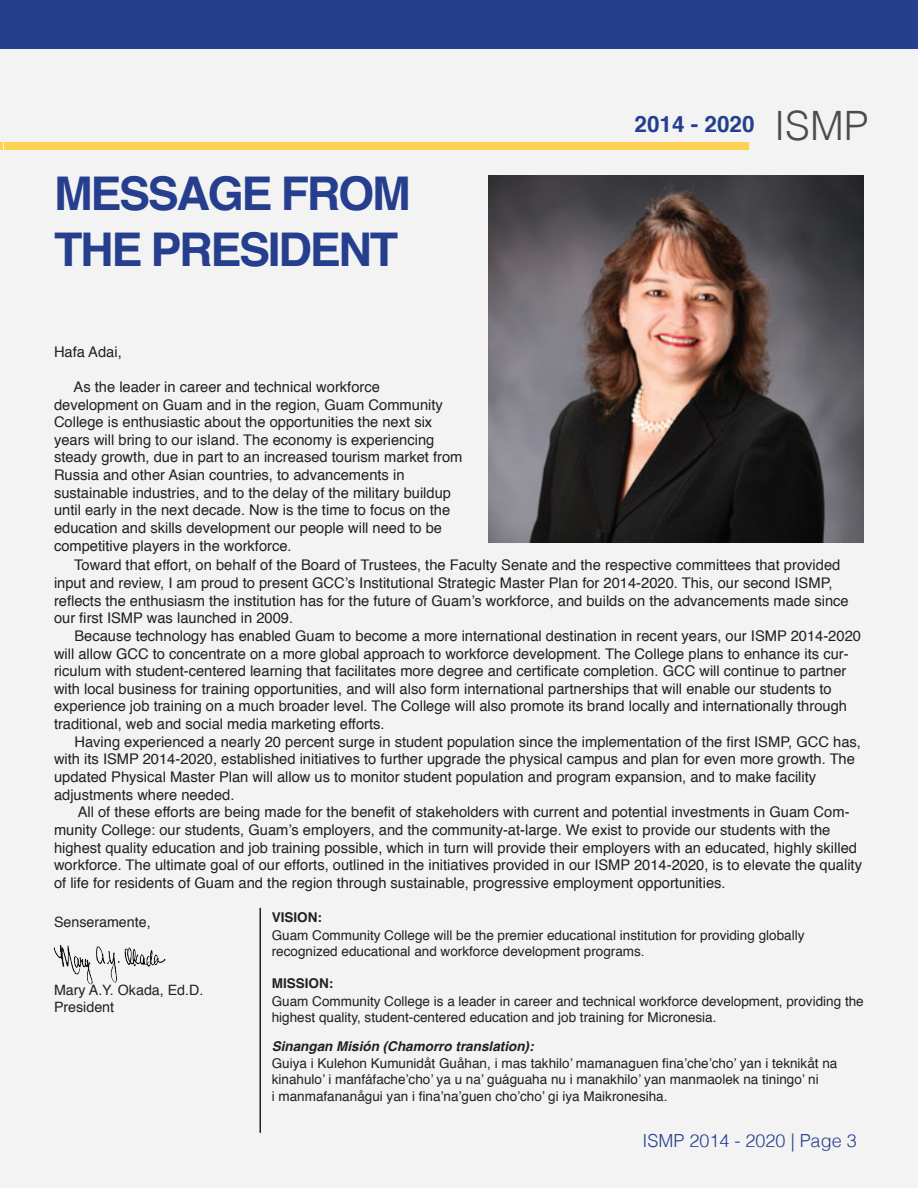
<style>
.page{position:relative;width:918px;height:1188px;background:#f3f3f3}
.page>*{position:absolute;margin:0;border:0;box-sizing:border-box;transform-origin:0 0}
.t1{font:700 46.5px/55.8px "Helvetica";letter-spacing:-.05em;color:#253f8e}
.t2{font:300 40.5px "Helvetica";color:#4b4c4d}
.t3{font:700 22.5px "Helvetica";color:#253f8e}
.t4{font:300 18px "Helvetica";color:#253f8e}
.t5{font:14.7px/17.7px "Helvetica";color:#231f20}
.t6{font:14.25px/17.1px "Helvetica";color:#231f20}
.t7{font:13.5px/16.2px "Helvetica";color:#231f20}
.t8{font:italic 700 13.5px "Helvetica";color:#231f20}
.t9{font:700 13.5px "Helvetica";color:#231f20}
</style>
<div class="page">
<div style="left:0;top:0;width:918px;height:49px;background:#253f8e"></div>
<div style="left:4px;top:142px;width:745px;height:8px;background:#fed250"></div>
<svg style="left:0;top:142px;width:3px;height:8px"></svg>
<img style="left:488px;top:176px;width:376px;height:366px">
<hr style="left:260px;top:908px;width:1px;height:225px;background:#231f20">
<img style="left:53px;top:944px;width:113px;height:41px">
<h1 class="t1" style="left:54px;top:167px;width:352px">MESSAGE FROM<br>THE PRESIDENT</h1>
<p class="t5" style="left:54px;top:343px;width:69px">Hafa Adai,</p>
<p class="t5" style="left:54px;top:378px;width:410px;text-indent:20px">As the leader in career and technical workforce development on Guam and in the region, Guam Community College is enthusiastic about the opportunities the next six years will bring to our island. The economy is experiencing steady growth, due in part to an increased tourism market from Russia and other Asian countries, to advancements in sustainable industries, and to the delay of the military buildup until early in the next decade. Now is the time to focus on the education and skills development our people will need to be competitive players in the workforce.</p>
<h3 class="t3" style="left:634px;top:106px;width:122px">2014 - 2020</h3>
<h2 class="t2" style="left:774px;top:93px;width:96px">ISMP</h2>
<p class="t5" style="left:54px;top:557px;width:796px;text-indent:20px">Toward that effort, on behalf of the Board of Trustees, the Faculty Senate and the respective committees that provided input and review, I am proud to present GCC’s Institutional Strategic Master Plan for 2014-2020. This, our second ISMP, reflects the enthusiasm the institution has for the future of Guam’s workforce, and builds on the advancements made since our first ISMP was launched in 2009.</p>
<p class="t5" style="left:54px;top:627px;width:809px;text-indent:20px">Because technology has enabled Guam to become a more international destination in recent years, our ISMP 2014-2020 will allow GCC to concentrate on a more global approach to workforce development. The College plans to enhance its cur&shy;riculum with student-centered learning that facilitates more degree and certificate completion. GCC will continue to partner with local business for training opportunities, and will also form international partnerships that will enable our students to experience job training on a much broader level. The College will also promote its brand locally and internationally through traditional, web and social media marketing efforts.</p>
<p class="t5" style="left:54px;top:733px;width:808px;text-indent:20px">Having experienced a nearly 20 percent surge in student population since the implementation of the first ISMP, GCC has, with its ISMP 2014-2020, established initiatives to further upgrade the physical campus and plan for even more growth. The updated Physical Master Plan will allow us to monitor student population and program expansion, and to make facility adjustments where needed.</p>
<p class="t5" style="left:54px;top:804px;width:810px;text-indent:24px">All of these efforts are being made for the benefit of stakeholders with current and potential investments in Guam Com&shy;munity College: our students, Guam’s employers, and the community-at-large. We exist to provide our students with the highest quality education and job training possible, which in turn will provide their employers with an educated, highly skilled workforce. The ultimate goal of our efforts, outlined in the initiatives provided in our ISMP 2014-2020, is to elevate the quality of life for residents of Guam and the region through sustainable, progressive employment opportunities.</p>
<p class="t6" style="left:54px;top:913px;width:98px">Senseramente,</p>
<p class="t6" style="left:54px;top:982px;width:151px">Mary A.Y. Okada, Ed.D.<br>President</p>
<p class="t9" style="left:272px;top:907px;width:18px">VISION</p>
<p class="t9" style="left:318px;top:907px;width:6px">:</p>
<p class="t7" style="left:272px;top:928px;width:534px">Guam Community College will be the premier educational institution for providing globally recognized educational and workforce development programs.</p>
<p class="t9" style="left:272px;top:973px;width:20px">MISSION</p>
<p class="t9" style="left:329px;top:973px;width:6px">:</p>
<p class="t7" style="left:272px;top:994px;width:593px">Guam Community College is a leader in career and technical workforce development, providing the highest quality, student-centered education and job training for Micronesia.</p>
<p class="t8" style="left:272px;top:1035px;width:263px">Sinangan Misión (Chamorro translation):</p>
<p class="t7" style="left:272px;top:1056px;width:567px">Guiya i Kulehon Kumunidåt Guåhan, i mas takhilo’ mamanaguen fina’che’cho’ yan i teknikåt na kinahulo’ i manfáfache’cho’ ya u na’ guáguaha nu i manakhilo’ yan manmaolek na tiningo’ ni<br>i manmafananågui yan i fina’na’guen cho’cho’ gi iya Maikronesiha.</p>
<p class="t4" style="left:643px;top:1126px;width:216px">ISMP 2014 - 2020 | Page 3</p>
</div>
